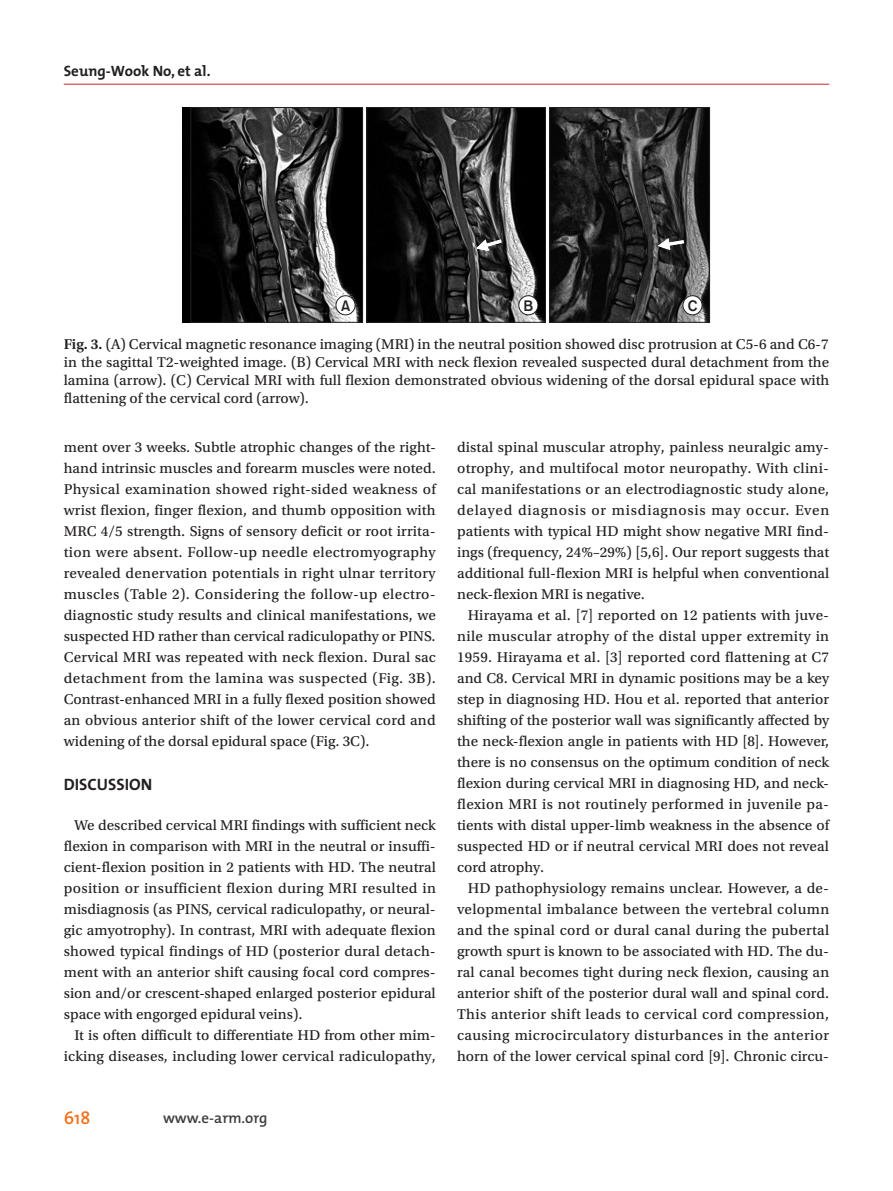
<style>
.page{position:relative;width:893px;height:1191px;background:#fff}
.page>*{position:absolute;margin:0;border:0;box-sizing:border-box;transform-origin:0 0}
.t1{font:600 18px "The Mix";color:#f47321}
.서론{font:700 16.5px "The Mix";color:#231f20}
.바탕글{font:15px/21px "Utopia Std Capt";color:#231f20;text-align:justify}
.그림{font:15px/18px "Utopia Std Capt";color:#231f20;text-align:justify}
.t2{font:700 15px "The Mix";color:#231f20}
.t3{font:600 15px "The Mix";color:#3e3e3f}
.t4{font:15px "Gothic 725 BT Bold A";color:#231f20}
.s1{font-family:"Utopia Std";font-weight:600}
</style>
<div class="page">
<hr style="left:64px;top:84px;width:765px;height:1px;background:#d1232a">
<img style="left:182px;top:108px;width:179px;height:214px">
<div style="left:191px;top:107px;width:172px;height:215px;border:1px solid #231f20"></div>
<div style="left:336px;top:296px;width:19px;height:19px;background:#fff;border-radius:50%"></div>
<div style="left:336px;top:295px;width:19px;height:20px;border:1px solid #231f20;border-radius:50%"></div>
<svg style="left:366px;top:107px;width:344px;height:216px;background:#2e2e2e"></svg>
<svg style="left:476px;top:239px;width:26px;height:12px"></svg>
<svg style="left:658px;top:238px;width:26px;height:12px"></svg>
<p class="t2" style="left:64px;top:59px;width:148px">Seung-Wook No, et al.</p>
<p class="t4" style="left:341px;top:297px;width:11px">A</p>
<p class="t4" style="left:523px;top:297px;width:11px">B</p>
<p class="t4" style="left:688px;top:297px;width:11px">C</p>
<p class="그림" style="left:64px;top:335px;width:767px"><span class="s1">Fig. 3.</span> (A) Cervical magnetic resonance imaging (MRI) in the neutral position showed disc protrusion at C5-6 and C6-7 in the sagittal T2-weighted image. (B) Cervical MRI with neck flexion revealed suspected dural detachment from the lamina (arrow). (C) Cervical MRI with full flexion demonstrated obvious widening of the dorsal epidural space with flattening of the cervical cord (arrow).</p>
<p class="바탕글" style="left:64px;top:437px;width:374px">ment over 3 weeks. Subtle atrophic changes of the right&shy;hand intrinsic muscles and forearm muscles were noted.<br>Physical examination showed right-sided weakness of wrist flexion, finger flexion, and thumb opposition with MRC 4/5 strength. Signs of sensory deficit or root irrita&shy;tion were absent. Follow-up needle electromyography revealed denervation potentials in right ulnar territory muscles (Table 2). Considering the follow-up electro&shy;diagnostic study results and clinical manifestations, we suspected HD rather than cervical radiculopathy or PINS.<br>Cervical MRI was repeated with neck flexion. Dural sac detachment from the lamina was suspected (Fig. 3B).<br>Contrast-enhanced MRI in a fully flexed position showed an obvious anterior shift of the lower cervical cord and widening of the dorsal epidural space (Fig. 3C).</p>
<p class="서론" style="left:64px;top:770px;width:90px">DISCUSSION</p>
<p class="바탕글" style="left:64px;top:815px;width:374px;text-indent:11px">We described cervical MRI findings with sufficient neck flexion in comparison with MRI in the neutral or insuffi&shy;cient-flexion position in 2 patients with HD. The neutral position or insufficient flexion during MRI resulted in misdiagnosis (as PINS, cervical radiculopathy, or neural&shy;gic amyotrophy). In contrast, MRI with adequate flexion showed typical findings of HD (posterior dural detach&shy;ment with an anterior shift causing focal cord compres&shy;sion and/or crescent-shaped enlarged posterior epidural space with engorged epidural veins).</p>
<p class="바탕글" style="left:64px;top:1025px;width:374px;text-align:right">It is often difficult to differentiate HD from other mim&shy;icking diseases, including lower cervical radiculopathy,</p>
<p class="t1" style="left:64px;top:1102px;width:28px">618</p>
<p class="t3" style="left:163px;top:1105px;width:106px">www.e-arm.org</p>
<p class="바탕글" style="left:457px;top:437px;width:374px">distal spinal muscular atrophy, painless neuralgic amy&shy;otrophy, and multifocal motor neuropathy. With clini&shy;cal manifestations or an electrodiagnostic study alone, delayed diagnosis or misdiagnosis may occur. Even patients with typical HD might show negative MRI find&shy;ings (frequency, 24%–29%) [5,6]. Our report suggests that additional full-flexion MRI is helpful when conventional neck-flexion MRI is negative.</p>
<p class="바탕글" style="left:457px;top:605px;width:374px;text-indent:11px">Hirayama et al. [7] reported on 12 patients with juve&shy;nile muscular atrophy of the distal upper extremity in 1959. Hirayama et al. [3] reported cord flattening at C7 and C8. Cervical MRI in dynamic positions may be a key step in diagnosing HD. Hou et al. reported that anterior shifting of the posterior wall was significantly affected by the neck-flexion angle in patients with HD [8]. However, there is no consensus on the optimum condition of neck flexion during cervical MRI in diagnosing HD, and neck&shy;flexion MRI is not routinely performed in juvenile pa&shy;tients with distal upper-limb weakness in the absence of suspected HD or if neutral cervical MRI does not reveal cord atrophy.</p>
<p class="바탕글" style="left:457px;top:878px;width:374px;text-indent:11px">HD pathophysiology remains unclear. However, a de&shy;velopmental imbalance between the vertebral column and the spinal cord or dural canal during the pubertal growth spurt is known to be associated with HD. The du&shy;ral canal becomes tight during neck flexion, causing an anterior shift of the posterior dural wall and spinal cord.<br>This anterior shift leads to cervical cord compression, causing microcirculatory disturbances in the anterior horn of the lower cervical spinal cord [9]. Chronic circu-</p>
</div>
